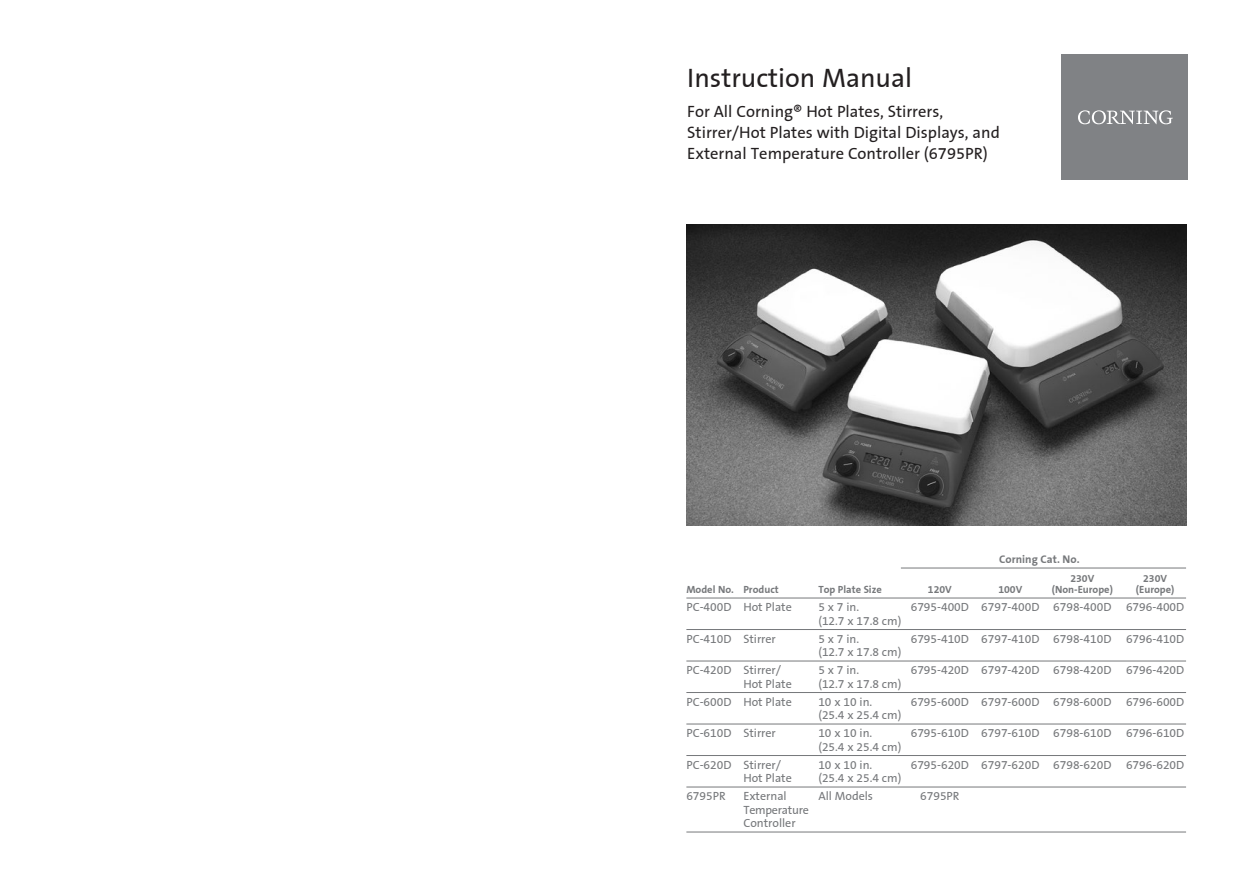
<style>
.page{position:relative;width:1242px;height:891px;background:#fff}
.page>*{position:absolute;margin:0;border:0;box-sizing:border-box;transform-origin:0 0}
.t1{font:27px "Corning Sans";color:#231f20}
.t2{font:16.5px/21px "Corning Sans";color:#231f20}
.Table{font:12px "Corning Sans";color:#76787b}
.Table-2{font:12px/13.5px "Corning Sans";letter-spacing:-.02em;color:#76787b}
.Table_Head{font:700 11.25px "Corning Sans";color:#76787b}
.Table_Head-2{font:700 10.5px "Corning Sans";color:#76787b}
</style>
<div class="page">
<hr style="left:901px;top:568px;width:285px;height:1px;background:#76787b">
<hr style="left:686px;top:598px;width:500px;height:1px;background:#76787b">
<hr style="left:686px;top:629px;width:500px;height:1px;background:#76787b">
<hr style="left:686px;top:661px;width:500px;height:1px;background:#76787b">
<hr style="left:686px;top:692px;width:500px;height:1px;background:#76787b">
<hr style="left:686px;top:724px;width:500px;height:1px;background:#76787b">
<hr style="left:686px;top:755px;width:500px;height:1px;background:#76787b">
<hr style="left:686px;top:787px;width:500px;height:1px;background:#76787b">
<hr style="left:686px;top:832px;width:500px;height:1px;background:#76787b">
<img style="left:687px;top:224px;width:500px;height:302px">
<div style="left:1062px;top:54px;width:126px;height:126px;background:#808285"></div>
<svg style="left:1078px;top:110px;width:95px;height:14px"></svg>
<p class="t1" style="left:687px;top:62px;width:226px">Instruction Manual</p>
<p class="t2" style="left:687px;top:101px;width:314px">For All Corning® Hot Plates, Stirrers,<br>Stirrer/Hot Plates with Digital Displays, and<br>External Temperature Controller (6795PR)</p>
<p class="Table_Head" style="left:999px;top:553px;width:81px">Corning Cat. No.</p>
<p class="Table_Head-2" style="left:1070px;top:572px;width:25px">230V</p>
<p class="Table_Head-2" style="left:1143px;top:572px;width:25px">230V</p>
<p class="Table_Head-2" style="left:686px;top:584px;width:94px">Model No. Product</p>
<p class="Table_Head-2" style="left:818px;top:584px;width:65px">Top Plate Size</p>
<p class="Table_Head-2" style="left:928px;top:584px;width:25px">120V</p>
<p class="Table_Head-2" style="left:998px;top:584px;width:25px">100V</p>
<p class="Table_Head-2" style="left:1052px;top:584px;width:63px">(Non-Europe)</p>
<p class="Table_Head-2" style="left:1136px;top:584px;width:40px">(Europe)</p>
<p class="Table" style="left:686px;top:600px;width:107px">PC-400D Hot Plate</p>
<p class="Table" style="left:818px;top:600px;width:41px">5 x 7 in.</p>
<p class="Table" style="left:911px;top:600px;width:275px">6795-400D 6797-400D 6798-400D 6796-400D</p>
<p class="Table" style="left:818px;top:614px;width:84px">(12.7 x 17.8 cm)</p>
<p class="Table" style="left:686px;top:632px;width:91px">PC-410D Stirrer</p>
<p class="Table" style="left:818px;top:632px;width:41px">5 x 7 in.</p>
<p class="Table" style="left:911px;top:632px;width:275px">6795-410D 6797-410D 6798-410D 6796-410D</p>
<p class="Table" style="left:818px;top:645px;width:84px">(12.7 x 17.8 cm)</p>
<p class="Table" style="left:686px;top:663px;width:96px">PC-420D Stirrer/</p>
<p class="Table" style="left:818px;top:663px;width:41px">5 x 7 in.</p>
<p class="Table" style="left:911px;top:663px;width:275px">6795-420D 6797-420D 6798-420D 6796-420D</p>
<p class="Table" style="left:743px;top:677px;width:50px">Hot Plate</p>
<p class="Table" style="left:818px;top:677px;width:84px">(12.7 x 17.8 cm)</p>
<p class="Table" style="left:686px;top:695px;width:107px">PC-600D Hot Plate</p>
<p class="Table" style="left:818px;top:695px;width:54px">10 x 10 in.</p>
<p class="Table" style="left:911px;top:695px;width:275px">6795-600D 6797-600D 6798-600D 6796-600D</p>
<p class="Table" style="left:818px;top:708px;width:84px">(25.4 x 25.4 cm)</p>
<p class="Table" style="left:686px;top:726px;width:91px">PC-610D Stirrer</p>
<p class="Table" style="left:818px;top:726px;width:54px">10 x 10 in.</p>
<p class="Table" style="left:911px;top:726px;width:275px">6795-610D 6797-610D 6798-610D 6796-610D</p>
<p class="Table" style="left:818px;top:740px;width:84px">(25.4 x 25.4 cm)</p>
<p class="Table" style="left:686px;top:758px;width:96px">PC-620D Stirrer/</p>
<p class="Table" style="left:818px;top:758px;width:54px">10 x 10 in.</p>
<p class="Table" style="left:911px;top:758px;width:275px">6795-620D 6797-620D 6798-620D 6796-620D</p>
<p class="Table" style="left:743px;top:771px;width:50px">Hot Plate</p>
<p class="Table" style="left:818px;top:771px;width:84px">(25.4 x 25.4 cm)</p>
<p class="Table" style="left:686px;top:789px;width:41px">6795PR</p>
<p class="Table" style="left:743px;top:789px;width:45px">External</p>
<p class="Table" style="left:818px;top:789px;width:56px">All Models</p>
<p class="Table" style="left:920px;top:789px;width:41px">6795PR</p>
<p class="Table-2" style="left:743px;top:803px;width:67px">Temperature<br>Controller</p>
</div>
